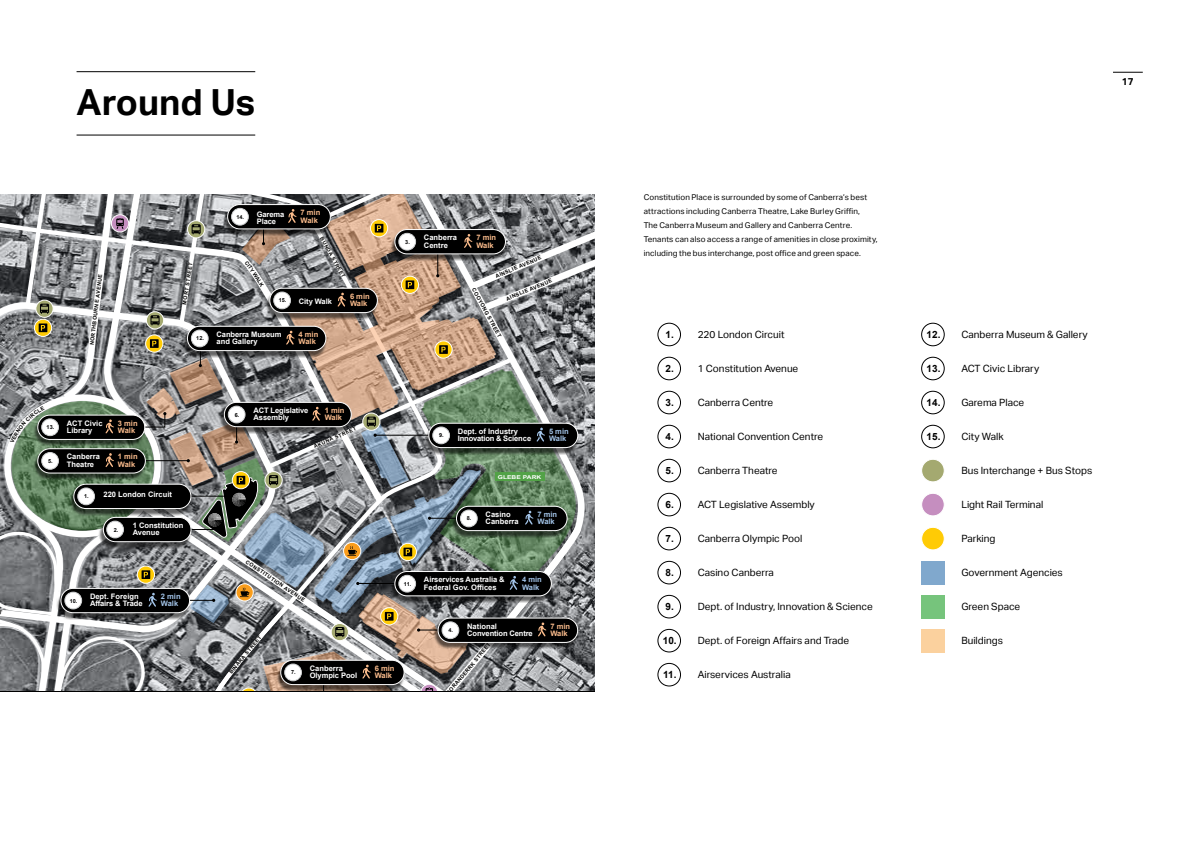
<style>
.page{position:relative;width:1191px;height:842px;background:#fff}
.page>*{position:absolute;margin:0;border:0;box-sizing:border-box;transform-origin:0 0}
.t1{font:700 36px "Aktiv Grotesk";color:#000}
.t2{font:10px "Aktiv Grotesk";color:#000}
.t3{font:700 10px "Aktiv Grotesk";color:#000}
.t4{font:8px/14px "Aktiv Grotesk";letter-spacing:.015em;color:#000}
.t5{font:700 7.6px/7.6px "Arial";color:#fff}
.t6{font:700 7.6px/7.6px "Arial";color:#fbbc8c}
.t7{font:700 7.6px/7.6px "Arial";color:#a2c3e7}
.t8{font:700 5.5px "Arial";color:#000}
.t9{font:700 5.3px "Arial";color:#000}
.t10{font:700 5.3px "Arial";letter-spacing:.01em;color:#fff;scale:1.25 1}
.s1{font-family:"Arial";font-weight:700}
</style>
<div class="page">
<hr style="left:77px;top:71px;width:178px;height:1px;background:#000">
<hr style="left:77px;top:135px;width:178px;height:1px;background:#000">
<svg style="left:1113px;top:72px;width:29px;height:1px"></svg>
<div style="left:657px;top:323px;width:24px;height:23px;border:1px solid #000;border-radius:50%"></div>
<div style="left:657px;top:357px;width:24px;height:23px;border:1px solid #000;border-radius:50%"></div>
<div style="left:657px;top:391px;width:24px;height:23px;border:1px solid #000;border-radius:50%"></div>
<div style="left:657px;top:425px;width:24px;height:23px;border:1px solid #000;border-radius:50%"></div>
<div style="left:657px;top:459px;width:24px;height:23px;border:1px solid #000;border-radius:50%"></div>
<div style="left:657px;top:493px;width:24px;height:23px;border:1px solid #000;border-radius:50%"></div>
<div style="left:657px;top:527px;width:24px;height:23px;border:1px solid #000;border-radius:50%"></div>
<div style="left:657px;top:561px;width:24px;height:23px;border:1px solid #000;border-radius:50%"></div>
<div style="left:657px;top:595px;width:24px;height:23px;border:1px solid #000;border-radius:50%"></div>
<div style="left:657px;top:629px;width:24px;height:23px;border:1px solid #000;border-radius:50%"></div>
<div style="left:657px;top:663px;width:24px;height:23px;border:1px solid #000;border-radius:50%"></div>
<div style="left:921px;top:323px;width:23px;height:23px;border:1px solid #000;border-radius:50%"></div>
<div style="left:921px;top:357px;width:23px;height:23px;border:1px solid #000;border-radius:50%"></div>
<div style="left:921px;top:391px;width:23px;height:23px;border:1px solid #000;border-radius:50%"></div>
<div style="left:921px;top:425px;width:23px;height:23px;border:1px solid #000;border-radius:50%"></div>
<div style="left:921px;top:459px;width:23px;height:23px;background:#a4a970;border-radius:50%"></div>
<div style="left:921px;top:459px;width:23px;height:23px;border:1px solid #fff;border-radius:50%"></div>
<div style="left:921px;top:493px;width:23px;height:23px;background:#c58ebf;border-radius:50%"></div>
<div style="left:921px;top:493px;width:23px;height:23px;border:1px solid #fff;border-radius:50%"></div>
<div style="left:921px;top:527px;width:23px;height:23px;background:#ffcb05;border-radius:50%"></div>
<div style="left:921px;top:527px;width:23px;height:23px;border:1px solid #fff;border-radius:50%"></div>
<div style="left:921px;top:561px;width:23px;height:23px;background:#80a8cd"></div>
<div style="left:921px;top:595px;width:23px;height:23px;background:#76c47c"></div>
<div style="left:921px;top:629px;width:23px;height:23px;background:#fbd19e"></div>
<svg style="left:0;top:194px;width:594px;height:498px;background:#7e7f7b"></svg>
<h1 class="t1" style="left:77px;top:81px;width:180px">Around Us</h1>
<p class="t9" style="left:90px;top:324px;width:52px;rotate:-83deg">BOURNE AVENUE</p>
<p class="t9" style="left:88px;top:345px;width:22px;rotate:-84deg">NORTH</p>
<p class="t8" style="left:236px;top:213px;width:9px">14.</p>
<p class="t6" style="left:300px;top:209px;width:21px">7 min<br>Walk</p>
<p class="t5" style="left:257px;top:210px;width:29px">Garema<br>Place</p>
<p class="t5" style="left:424px;top:234px;width:35px">Canberra<br>Centre</p>
<p class="t6" style="left:476px;top:234px;width:21px">7 min<br>Walk</p>
<p class="t9" style="left:325px;top:235px;width:18px;rotate:60deg">BUND</p>
<p class="t9" style="left:333px;top:250px;width:30px;rotate:61deg">A STREET</p>
<p class="t8" style="left:405px;top:238px;width:6px">3.</p>
<p class="t9" style="left:181px;top:304px;width:44px;rotate:-81deg">MORT STREET</p>
<p class="t9" style="left:494px;top:273px;width:51px;rotate:-23deg">AINSLIE AVENUE</p>
<p class="t9" style="left:505px;top:295px;width:51px;rotate:-22deg">AINSLIE AVENUE</p>
<p class="t9" style="left:476px;top:286px;width:45px;rotate:61deg">COOYONG STR</p>
<p class="t5" style="left:279px;top:298px;width:55px"><sup>15.</sup> City Walk</p>
<p class="t6" style="left:350px;top:292px;width:21px">6 min<br>Walk</p>
<p class="t5" style="left:216px;top:330px;width:66px">Canberra Museum and Gallery</p>
<p class="t8" style="left:196px;top:335px;width:9px">12.</p>
<p class="t6" style="left:298px;top:330px;width:21px">4 min<br>Walk</p>
<p class="t8" style="left:47px;top:423px;width:9px">13.</p>
<p class="t6" style="left:118px;top:419px;width:21px">3 min<br>Walk</p>
<p class="t5" style="left:67px;top:419px;width:37px">ACT Civic<br>Library</p>
<p class="t8" style="left:48px;top:457px;width:6px">5.</p>
<p class="t5" style="left:67px;top:453px;width:35px">Canberra<br>Theatre</p>
<p class="t10" style="left:65px;top:461px;width:27px">CITY HILL</p>
<p class="t6" style="left:118px;top:453px;width:21px">1 min<br>Walk</p>
<p class="t5" style="left:84px;top:490px;width:89px"><sub>1.</sub> 220 London Circuit</p>
<p class="t5" style="left:253px;top:406px;width:57px">ACT Legislative<br>Assembly</p>
<p class="t8" style="left:235px;top:411px;width:6px">6.</p>
<p class="t6" style="left:325px;top:406px;width:21px">1 min<br>Walk</p>
<p class="t9" style="left:312px;top:443px;width:47px;rotate:-24deg">AKUNA STREET</p>
<p class="t5" style="left:458px;top:427px;width:75px">Dept. of Industry<br>Innovation &amp; Science</p>
<p class="t8" style="left:439px;top:432px;width:6px">9.</p>
<p class="t7" style="left:549px;top:427px;width:21px">5 min<br>Walk</p>
<p class="t10" style="left:498px;top:473px;width:36px">GLEBE PARK</p>
<p class="t8" style="left:114px;top:526px;width:6px">2.</p>
<p class="t5" style="left:133px;top:521px;width:52px">1 Constitution<br>Avenue</p>
<p class="t8" style="left:70px;top:597px;width:9px">10.</p>
<p class="t5" style="left:90px;top:592px;width:54px">Dept. Foreign<br>Affairs &amp; Trade</p>
<p class="t7" style="left:161px;top:592px;width:21px">2 min<br>Walk</p>
<p class="t5" style="left:485px;top:510px;width:35px">Casino<br>Canberra</p>
<p class="t8" style="left:467px;top:515px;width:6px">8.</p>
<p class="t7" style="left:537px;top:510px;width:21px">7 min<br>Walk</p>
<p class="t9" style="left:248px;top:558px;width:71px;rotate:34deg">CONSTITUTION AVENUE</p>
<p class="t9" style="left:243px;top:651px;width:21px;rotate:-50deg">STREE</p>
<p class="t5" style="left:310px;top:664px;width:49px">Canberra<br>Olympic Pool</p>
<p class="t8" style="left:291px;top:669px;width:6px">7.</p>
<p class="t6" style="left:375px;top:664px;width:21px">6 min<br>Walk</p>
<p class="t5" style="left:424px;top:576px;width:82px">Airservices Australia &amp;<br>Federal Gov. Offices</p>
<p class="t8" style="left:404px;top:580px;width:9px">11.</p>
<p class="t7" style="left:522px;top:576px;width:21px">4 min<br>Walk</p>
<p class="t8" style="left:448px;top:626px;width:6px">4.</p>
<p class="t5" style="left:467px;top:622px;width:67px">National<br>Convention Centre</p>
<p class="t9" style="left:445px;top:691px;width:67px;rotate:-50deg">CORANDERRK STREET</p>
<p class="t6" style="left:550px;top:622px;width:21px">7 min<br>Walk</p>
<p class="t4" style="left:643px;top:190px;width:235px">Constitution Place is surrounded by some of Canberra’s best attractions including Canberra Theatre, Lake Burley Griffin,<br>The Canberra Museum and Gallery and Canberra Centre.<br>Tenants can also access a range of amenities in close proximity, including the bus interchange, post office and green space.</p>
<p class="t2" style="left:665px;top:329px;width:120px"><span class="s1">1.</span> 220 London Circuit</p>
<p class="t2" style="left:665px;top:363px;width:134px"><span class="s1">2.</span> 1 Constitution Avenue</p>
<p class="t2" style="left:665px;top:397px;width:109px"><span class="s1">3.</span> Canberra Centre</p>
<p class="t2" style="left:665px;top:431px;width:159px"><span class="s1">4.</span> National Convention Centre</p>
<p class="t2" style="left:665px;top:465px;width:113px"><span class="s1">5.</span> Canberra Theatre</p>
<p class="t2" style="left:665px;top:499px;width:151px"><span class="s1">6.</span> ACT Legislative Assembly</p>
<p class="t2" style="left:665px;top:533px;width:138px"><span class="s1">7.</span> Canberra Olympic Pool</p>
<p class="t2" style="left:665px;top:567px;width:110px"><span class="s1">8.</span> Casino Canberra</p>
<p class="t2" style="left:665px;top:601px;width:209px"><span class="s1">9.</span> Dept. of Industry, Innovation &amp; Science</p>
<p class="t2" style="left:663px;top:635px;width:188px"><span class="s1">10.</span> Dept. of Foreign Affairs and Trade</p>
<p class="t2" style="left:663px;top:669px;width:129px"><span class="s1">11.</span> Airservices Australia</p>
<p class="t3" style="left:1122px;top:76px;width:13px">17</p>
<p class="t2" style="left:926px;top:329px;width:163px"><span class="s1">12.</span> Canberra Museum &amp; Gallery</p>
<p class="t2" style="left:926px;top:363px;width:114px"><span class="s1">13.</span> ACT Civic Library</p>
<p class="t2" style="left:926px;top:397px;width:99px"><span class="s1">14.</span> Garema Place</p>
<p class="t2" style="left:926px;top:431px;width:79px"><span class="s1">15.</span> City Walk</p>
<p class="t2" style="left:961px;top:465px;width:132px">Bus Interchange + Bus Stops</p>
<p class="t2" style="left:961px;top:499px;width:83px">Light Rail Terminal</p>
<p class="t2" style="left:961px;top:533px;width:36px">Parking</p>
<p class="t2" style="left:961px;top:567px;width:103px">Government Agencies</p>
<p class="t2" style="left:961px;top:601px;width:60px">Green Space</p>
<p class="t2" style="left:961px;top:635px;width:43px">Buildings</p>
</div>
